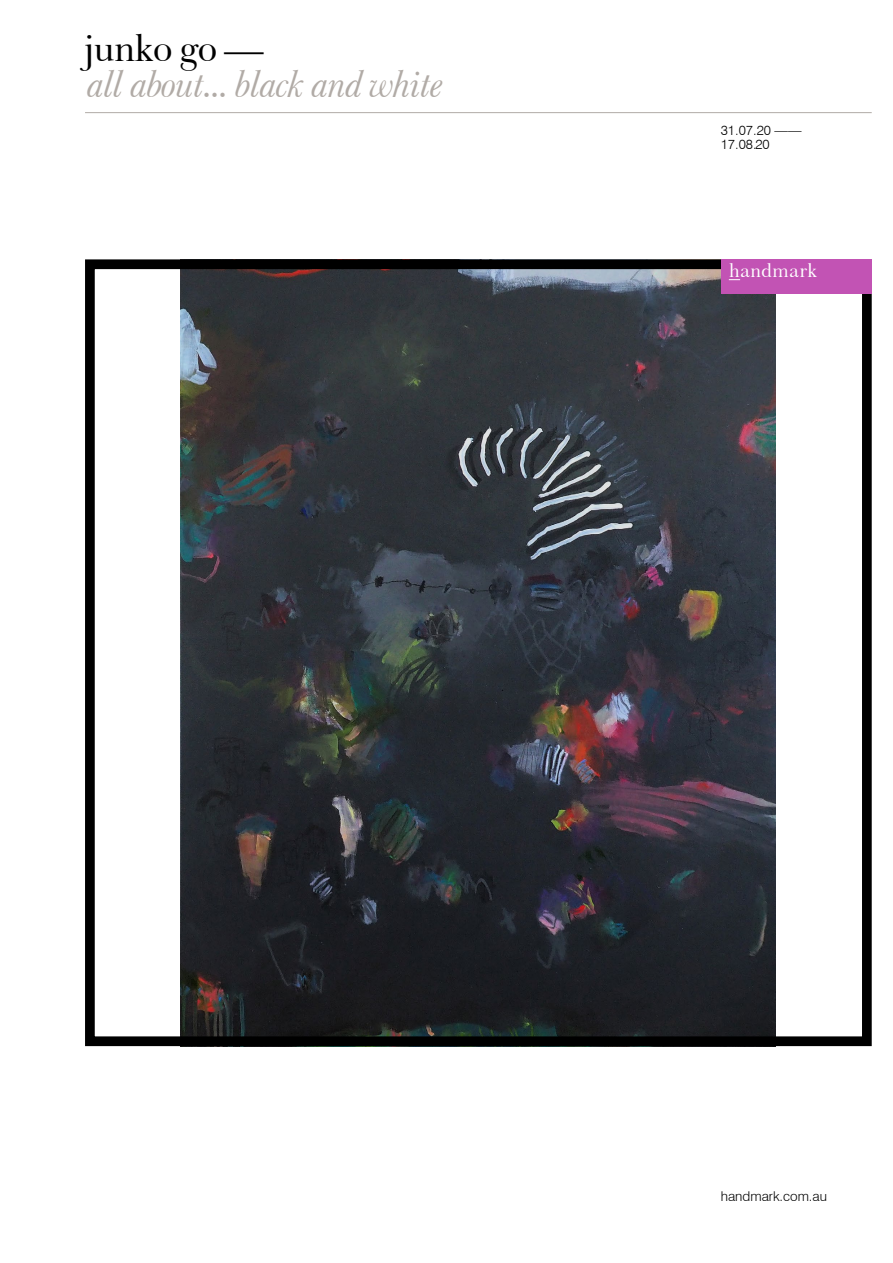
<style>
.page{position:relative;width:893px;height:1263px;background:#fff}
.page>*{position:absolute;margin:0;border:0;box-sizing:border-box;transform-origin:0 0}
.t1{font:italic 39.6px "Baskerville No 2 BT";letter-spacing:-.04em;color:#b1aba6}
.t2{font:39.6px "Baskerville No 2 BT";letter-spacing:-.04em;color:#000}
.t3{font:20.25px "Baskerville No 2 BT";color:#fff}
.t4{font:300 13.5px/13.5px "Swiss 721 BT";color:#000}
</style>
<div class="page">
<img style="left:181px;top:270px;width:595px;height:765px">
<div style="left:85px;top:259px;width:787px;height:787px;border:10px solid #000"></div>
<div style="left:721px;top:259px;width:151px;height:34px;background:#c253b4"></div>
<hr style="left:85px;top:112px;width:787px;height:1px;background:#b1aba6">
<h1 class="t2" style="left:84px;top:23px;width:181px">junko go —</h1>
<h1 class="t1" style="left:88px;top:59px;width:358px">all about... black and white</h1>
<p class="t4" style="left:721px;top:123px;width:82px">31.07.20 ——<br>17.08.20</p>
<h2 class="t3" style="left:729px;top:258px;width:90px">handmark</h2>
<p class="t4" style="left:721px;top:1189px;width:108px">handmark.com.au</p>
</div>
